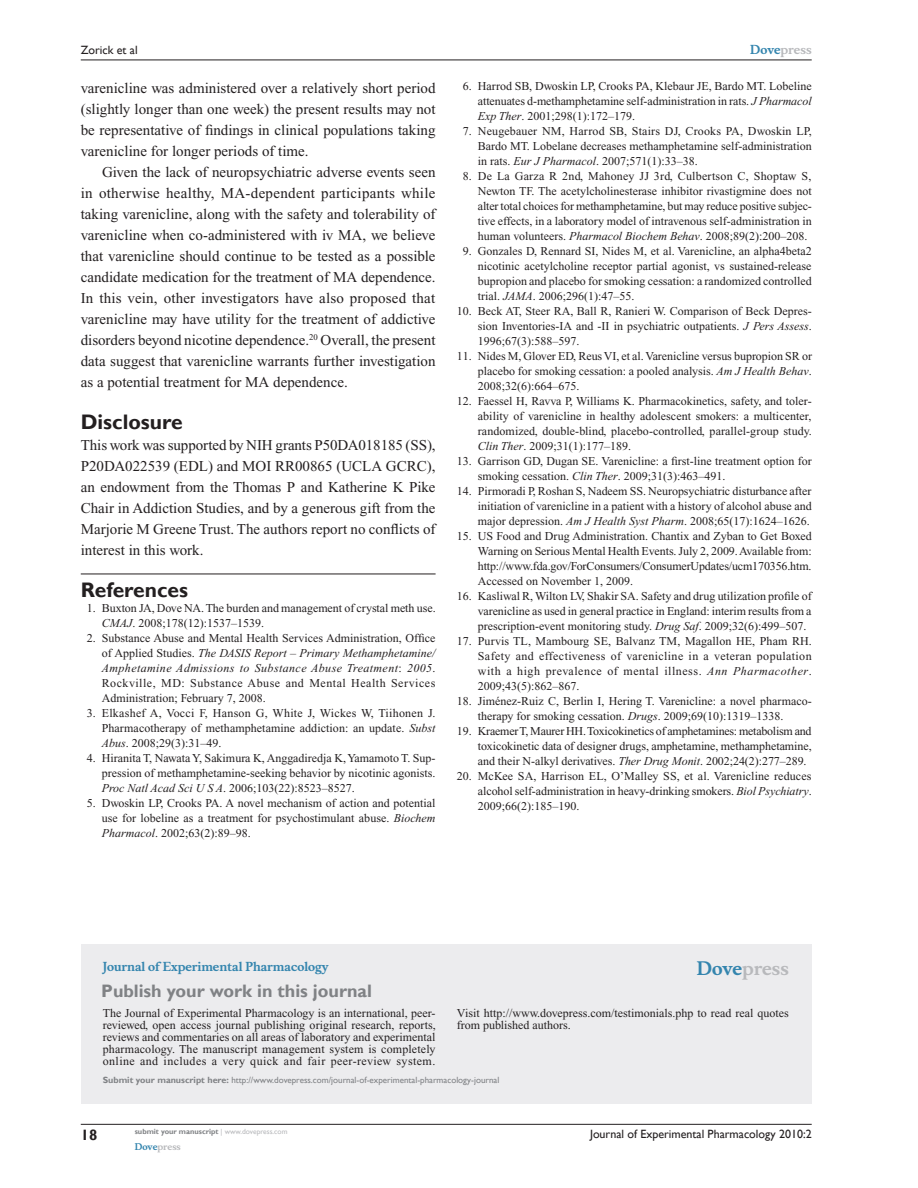
<style>
.page{position:relative;width:918px;height:1188px;background:#fff}
.page>*{position:absolute;margin:0;border:0;box-sizing:border-box;transform-origin:0 0}
.t1{font:700 21px "Gill Sans";color:#231f20}
.t2{font:700 18px "Gill Sans";color:#808285}
.t3{font:700 18px "Musee";color:#b8b9bc}
.t4{font:15px/21px "Times New Roman";color:#231f20;text-align:justify}
.t5{font:700 15px "Gill Sans";color:#231f20}
.t6{font:12px/15px "Times New Roman";color:#231f20;text-align:justify}
.t7{font:12px "Gill Sans";color:#231f20}
.t8{font:700 12px "Musee";color:#3485ae}
.t9{font:700 12px "Musee";color:#b8b9bc}
.t10{font:9px "Gill Sans";color:#808285}
.t11{font:700 9px "Musee";color:#b8b9bc}
.t12{font:700 7.5px "Gill Sans";color:#808285}
.s1{color:#3485ae}
.s2{font-style:italic}
.s3{font-weight:700}
.s4{font-weight:400;color:#b8b9bc}
</style>
<div class="page">
<div style="left:81px;top:944px;width:731px;height:159px;background:#ececee"></div>
<hr style="left:81px;top:1124px;width:731px;height:1px;background:#231f20">
<hr style="left:81px;top:60px;width:731px;height:1px;background:#231f20">
<hr style="left:81px;top:574px;width:355px;height:1px;background:#231f20">
<p class="t7" style="left:81px;top:43px;width:58px">Zorick et al</p>
<p class="t9" style="left:750px;top:43px;width:63px"><span class="s1">Dove</span>press</p>
<p class="t4" style="left:81px;top:77px;width:356px">varenicline was administered over a relatively short period (slightly longer than one week) the present results may not be representative of findings in clinical populations taking varenicline for longer periods of time.</p>
<p class="t4" style="left:81px;top:161px;width:356px;text-indent:21px">Given the lack of neuropsychiatric adverse events seen in otherwise healthy, MA-dependent participants while taking varenicline, along with the safety and tolerability of varenicline when co-administered with iv MA, we believe that varenicline should continue to be tested as a possible candidate medication for the treatment of MA dependence.<br>In this vein, other investigators have also proposed that varenicline may have utility for the treatment of addictive disorders beyond nicotine dependence.<sup>20</sup> Overall, the present data suggest that varenicline warrants further investigation as a potential treatment for MA dependence.</p>
<h1 class="t1" style="left:81px;top:409px;width:103px">Disclosure</h1>
<p class="t4" style="left:81px;top:434px;width:356px">This work was supported by NIH grants P50DA018185 (SS), P20DA022539 (EDL) and MOI RR00865 (UCLA GCRC), an endowment from the Thomas P and Katherine K Pike Chair in Addiction Studies, and by a generous gift from the Marjorie M Greene Trust. The authors report no conflicts of interest in this work.</p>
<h1 class="t1" style="left:81px;top:577px;width:109px">References</h1>
<p class="t6" style="left:102px;top:601px;width:335px;text-indent:-15px">1. Buxton JA, Dove NA. The burden and management of crystal meth use.<br><span class="s2">CMAJ</span>. 2008;178(12):1537–1539.</p>
<p class="t6" style="left:102px;top:631px;width:335px;text-indent:-15px">2. Substance Abuse and Mental Health Services Administration, Office of Applied Studies. <span class="s2">The DASIS Report – Primary Methamphetamine/ Amphetamine Admissions to Substance Abuse Treatment</span>: <span class="s2">2005</span>.<br>Rockville, MD: Substance Abuse and Mental Health Services Administration; February 7, 2008.</p>
<p class="t6" style="left:102px;top:706px;width:335px;text-indent:-15px">3. Elkashef A, Vocci F, Hanson G, White J, Wickes W, Tiihonen J.<br>Pharmacotherapy of methamphetamine addiction: an update. <span class="s2">Subst Abus</span>. 2008;29(3):31–49.</p>
<p class="t6" style="left:102px;top:751px;width:335px;text-indent:-15px">4. Hiranita T, Nawata Y, Sakimura K, Anggadiredja K, Yamamoto T. Sup&shy;pression of methamphetamine-seeking behavior by nicotinic agonists.<br><span class="s2">Proc Natl Acad Sci U S A</span>. 2006;103(22):8523–8527.</p>
<p class="t6" style="left:102px;top:796px;width:335px;text-indent:-15px">5. Dwoskin LP, Crooks PA. A novel mechanism of action and potential use for lobeline as a treatment for psychostimulant abuse. <span class="s2">Biochem Pharmacol</span>. 2002;63(2):89–98.</p>
<p class="t6" style="left:478px;top:79px;width:335px;text-indent:-15px">6. Harrod SB, Dwoskin LP, Crooks PA, Klebaur JE, Bardo MT. Lobeline attenuates d-methamphetamine self-administration in rats. <span class="s2">J Pharmacol Exp Ther</span>. 2001;298(1):172–179.</p>
<p class="t6" style="left:478px;top:124px;width:335px;text-indent:-15px">7. Neugebauer NM, Harrod SB, Stairs DJ, Crooks PA, Dwoskin LP, Bardo MT. Lobelane decreases methamphetamine self-administration in rats. <span class="s2">Eur J Pharmacol</span>. 2007;571(1):33–38.</p>
<p class="t6" style="left:478px;top:169px;width:335px;text-indent:-15px">8. De La Garza R 2nd, Mahoney JJ 3rd, Culbertson C, Shoptaw S, Newton TF. The acetylcholinesterase inhibitor rivastigmine does not alter total choices for methamphetamine, but may reduce positive subjec&shy;tive effects, in a laboratory model of intravenous self-administration in human volunteers. <span class="s2">Pharmacol Biochem Behav</span>. 2008;89(2):200–208.</p>
<p class="t6" style="left:478px;top:244px;width:335px;text-indent:-15px">9. Gonzales D, Rennard SI, Nides M, et al. Varenicline, an alpha4beta2 nicotinic acetylcholine receptor partial agonist, vs sustained-release bupropion and placebo for smoking cessation: a randomized controlled trial. <span class="s2">JAMA</span>. 2006;296(1):47–55.</p>
<p class="t6" style="left:478px;top:304px;width:335px;text-indent:-21px">10. Beck AT, Steer RA, Ball R, Ranieri W. Comparison of Beck Depres&shy;sion Inventories-IA and -II in psychiatric outpatients. <span class="s2">J Pers Assess</span>.<br>1996;67(3):588–597.</p>
<p class="t6" style="left:478px;top:349px;width:336px;text-indent:-21px">11. Nides M, Glover ED, Reus VI, et al. Varenicline versus bupropion SR or placebo for smoking cessation: a pooled analysis. <span class="s2">Am J Health Behav</span>.<br>2008;32(6):664–675.</p>
<p class="t6" style="left:478px;top:394px;width:336px;text-indent:-21px">12. Faessel H, Ravva P, Williams K. Pharmacokinetics, safety, and toler&shy;ability of varenicline in healthy adolescent smokers: a multicenter, randomized, double-blind, placebo-controlled, parallel-group study.<br><span class="s2">Clin Ther</span>. 2009;31(1):177–189.</p>
<p class="t6" style="left:478px;top:454px;width:335px;text-indent:-21px">13. Garrison GD, Dugan SE. Varenicline: a first-line treatment option for smoking cessation. <span class="s2">Clin Ther</span>. 2009;31(3):463–491.</p>
<p class="t6" style="left:478px;top:484px;width:335px;text-indent:-21px">14. Pirmoradi P, Roshan S, Nadeem SS. Neuropsychiatric disturbance after initiation of varenicline in a patient with a history of alcohol abuse and major depression. <span class="s2">Am J Health Syst Pharm</span>. 2008;65(17):1624–1626.</p>
<p class="t6" style="left:478px;top:529px;width:335px;text-indent:-21px">15. US Food and Drug Administration. Chantix and Zyban to Get Boxed Warning on Serious Mental Health Events. July 2, 2009. Available from: http://www.fda.gov/ForConsumers/ConsumerUpdates/ucm170356.htm.<br>Accessed on November 1, 2009.</p>
<p class="t6" style="left:478px;top:589px;width:335px;text-indent:-21px">16. Kasliwal R, Wilton LV, Shakir SA. Safety and drug utilization profile of varenicline as used in general practice in England: interim results from a prescription-event monitoring study. <span class="s2">Drug Saf</span>. 2009;32(6):499–507.</p>
<p class="t6" style="left:478px;top:634px;width:335px;text-indent:-21px">17. Purvis TL, Mambourg SE, Balvanz TM, Magallon HE, Pham RH.<br>Safety and effectiveness of varenicline in a veteran population with a high prevalence of mental illness. <span class="s2">Ann Pharmacother</span>.<br>2009;43(5):862–867.</p>
<p class="t6" style="left:478px;top:694px;width:335px;text-indent:-21px">18. Jiménez-Ruiz C, Berlin I, Hering T. Varenicline: a novel pharmaco&shy;therapy for smoking cessation. <span class="s2">Drugs</span>. 2009;69(10):1319–1338.</p>
<p class="t6" style="left:478px;top:724px;width:335px;text-indent:-21px">19. Kraemer T, Maurer HH. Toxicokinetics of amphetamines: metabolism and toxicokinetic data of designer drugs, amphetamine, methamphetamine, and their N-alkyl derivatives. <span class="s2">Ther Drug Monit</span>. 2002;24(2):277–289.</p>
<p class="t6" style="left:478px;top:769px;width:335px;text-indent:-21px">20. McKee SA, Harrison EL, O’Malley SS, et al. Varenicline reduces alcohol self-administration in heavy-drinking smokers. <span class="s2">Biol Psychiatry</span>.<br>2009;66(2):185–190.</p>
<p class="t8" style="left:103px;top:959px;width:227px">Journal of Experimental Pharmacology</p>
<h2 class="t2" style="left:101px;top:980px;width:272px">Publish your work in this journal</h2>
<h2 class="t3" style="left:697px;top:958px;width:94px"><span class="s1">Dove</span>press</h2>
<p class="t6" style="left:103px;top:1007px;width:335px;line-height:12px">The Journal of Experimental Pharmacology is an international, peer&shy;reviewed, open access journal publishing original research, reports, reviews and commentaries on all areas of laboratory and experimental pharmacology. The manuscript management system is completely online and includes a very quick and fair peer-review system.</p>
<p class="t6" style="left:457px;top:1007px;width:333px;line-height:12px">Visit http://www.dovepress.com/testimonials.php to read real quotes from published authors.</p>
<p class="t10" style="left:103px;top:1075px;width:398px"><span class="s3">Submit your manuscript here:</span> http://www.dovepress.com/journal-of-experimental-pharmacology-journal</p>
<p class="t5" style="left:81px;top:1126px;width:18px">18</p>
<p class="t12" style="left:135px;top:1127px;width:154px">submit your manuscript <span class="s4">| www.dovepress.com</span></p>
<p class="t11" style="left:135px;top:1141px;width:48px"><span class="s1">Dove</span>press</p>
<p class="t7" style="left:590px;top:1127px;width:223px">Journal of Experimental Pharmacology 2010:2</p>
</div>
